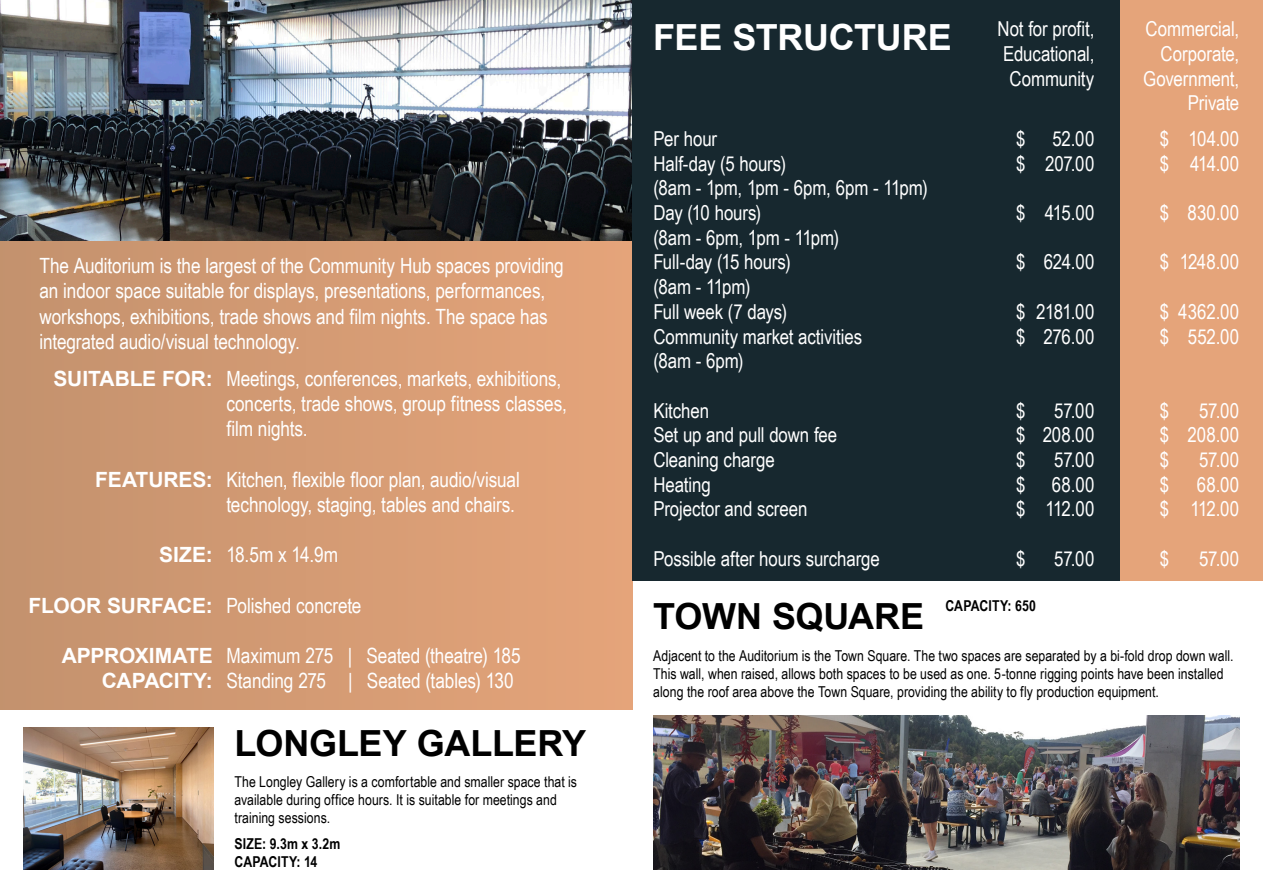
<style>
.page{position:relative;width:1263px;height:893px;background:#fff}
.page>*{position:absolute;margin:0;border:0;box-sizing:border-box;transform-origin:0 0}
.t1{font:700 36px "Arial";letter-spacing:-.01em;color:#000}
.t2{font:700 36px "Arial";letter-spacing:-.01em;color:#fff}
.t3{font:21px/25.2px "Arial Narrow";letter-spacing:-.005em;color:#fff}
.t4{font:700 21px/25.2px "Arial";letter-spacing:-.005em;color:#fff;text-align:right}
.t5{font:20.55px/24.8px "Arial Narrow";letter-spacing:-.005em;color:#fff}
.t6{font:20.55px/24.8px "Arial Narrow";letter-spacing:-.025em;color:#fff;text-align:center}
.t7{font:15px/18px "Arial Narrow";letter-spacing:.005em;color:#000}
.t8{font:700 15px/18px "Arial Narrow";letter-spacing:.01em;color:#000}
</style>
<div class="page">
<img style="left:0;top:0;width:632px;height:242px">
<div style="left:0;top:242px;width:632px;height:467px;background:linear-gradient(to right,#c3926d,#e5a47a)"></div>
<div style="left:632px;top:0;width:631px;height:580px;background:#17282f"></div>
<div style="left:1120px;top:0;width:143px;height:580px;background:#e5a47a"></div>
<img style="left:653px;top:715px;width:587px;height:155px">
<img style="left:23px;top:727px;width:190px;height:143px">
<p class="t3" style="left:40px;top:252px;width:526px">The Auditorium is the largest of the Community Hub spaces providing an indoor space suitable for displays, presentations, performances, workshops, exhibitions, trade shows and film nights. The space has integrated audio/visual technology.</p>
<p class="t4" style="left:53px;top:367px;width:161px">SUITABLE FOR:</p>
<p class="t3" style="left:226px;top:365px;width:342px">Meetings, conferences, markets, exhibitions, concerts, trade shows, group fitness classes, film nights.</p>
<p class="t3" style="left:226px;top:466px;width:295px">Kitchen, flexible floor plan, audio/visual technology, staging, tables and chairs.</p>
<p class="t3" style="left:226px;top:542px;width:113px">18.5m x 14.9m</p>
<p class="t3" style="left:226px;top:592px;width:137px">Polished concrete</p>
<p class="t3" style="left:226px;top:642px;width:296px">Maximum 275 | Seated (theatre) 185<br>Standing 275 | Seated (tables) 130</p>
<p class="t4" style="left:95px;top:467px;width:119px">FEATURES:</p>
<p class="t4" style="left:159px;top:543px;width:55px">SIZE:</p>
<p class="t4" style="left:29px;top:593px;width:186px">FLOOR SURFACE:</p>
<p class="t4" style="left:62px;top:644px;width:152px">APPROXIMATE<br>CAPACITY:</p>
<h1 class="t1" style="left:235px;top:720px;width:353px">LONGLEY GALLERY</h1>
<p class="t7" style="left:235px;top:772px;width:344px">The Longley Gallery is a comfortable and smaller space that is available during office hours. It is suitable for meetings and training sessions.</p>
<p class="t8" style="left:235px;top:834px;width:107px">SIZE: 9.3m x 3.2m<br>CAPACITY: 14</p>
<p class="t5" style="left:997px;top:16px;width:98px;text-align:center">Not for profit,<br>Educational,<br>Community</p>
<h1 class="t2" style="left:653px;top:13px;width:300px">FEE STRUCTURE</h1>
<p class="t5" style="left:1143px;top:16px;width:98px;text-align:right">Commercial,<br>Corporate,<br>Government,<br>Private</p>
<p class="t5" style="left:653px;top:126px;width:276px">Per hour<br>Half-day (5 hours)<br>(8am - 1pm, 1pm - 6pm, 6pm - 11pm)<br>Day (10 hours)<br>(8am - 6pm, 1pm - 11pm)<br>Full-day (15 hours)<br>(8am - 11pm)<br>Full week (7 days)<br>Community market activities<br>(8am - 6pm)</p>
<p class="t5" style="left:653px;top:397px;width:185px">Kitchen<br>Set up and pull down fee<br>Cleaning charge<br>Heating<br>Projector and screen</p>
<p class="t5" style="left:653px;top:545px;width:228px">Possible after hours surcharge</p>
<p class="t5" style="left:1016px;top:126px;width:11px">$ $</p>
<p class="t5" style="left:1016px;top:200px;width:11px">$</p>
<p class="t5" style="left:1016px;top:249px;width:11px">$</p>
<p class="t5" style="left:1016px;top:298px;width:11px">$ $</p>
<p class="t5" style="left:1045px;top:126px;width:51px;text-align:center">52.00<br>207.00</p>
<p class="t5" style="left:1045px;top:200px;width:51px">415.00</p>
<p class="t5" style="left:1044px;top:249px;width:52px">624.00</p>
<p class="t6" style="left:1036px;top:298px;width:60px">2181.00<br>276.00</p>
<p class="t5" style="left:1016px;top:397px;width:11px;text-align:justify">$ $ $ $ $</p>
<p class="t5" style="left:1016px;top:545px;width:11px">$</p>
<p class="t5" style="left:1043px;top:397px;width:53px;text-align:center">57.00<br>208.00<br>57.00<br>68.00<br>112.00</p>
<p class="t5" style="left:1054px;top:545px;width:42px">57.00</p>
<h1 class="t1" style="left:653px;top:593px;width:272px">TOWN SQUARE</h1>
<p class="t8" style="left:945px;top:596px;width:92px">CAPACITY: 650</p>
<p class="t5" style="left:1160px;top:126px;width:11px">$ $</p>
<p class="t5" style="left:1160px;top:200px;width:11px">$</p>
<p class="t5" style="left:1160px;top:249px;width:11px">$</p>
<p class="t5" style="left:1188px;top:126px;width:52px">104.00<br>414.00</p>
<p class="t5" style="left:1187px;top:200px;width:53px">830.00</p>
<p class="t5" style="left:1180px;top:249px;width:61px">1248.00</p>
<p class="t5" style="left:1160px;top:298px;width:81px;text-align:right">$ 4362.00<br>552.00</p>
<p class="t5" style="left:1160px;top:323px;width:11px">$</p>
<p class="t5" style="left:1160px;top:397px;width:11px;text-align:justify">$ $ $ $ $</p>
<p class="t5" style="left:1160px;top:545px;width:11px">$</p>
<p class="t5" style="left:1187px;top:397px;width:53px;text-align:center">57.00<br>208.00<br>57.00<br>68.00<br>112.00</p>
<p class="t5" style="left:1199px;top:545px;width:42px">57.00</p>
<p class="t7" style="left:653px;top:646px;width:582px">Adjacent to the Auditorium is the Town Square. The two spaces are separated by a bi-fold drop down wall.<br>This wall, when raised, allows both spaces to be used as one. 5-tonne rigging points have been installed along the roof area above the Town Square, providing the ability to fly production equipment.</p>
</div>
